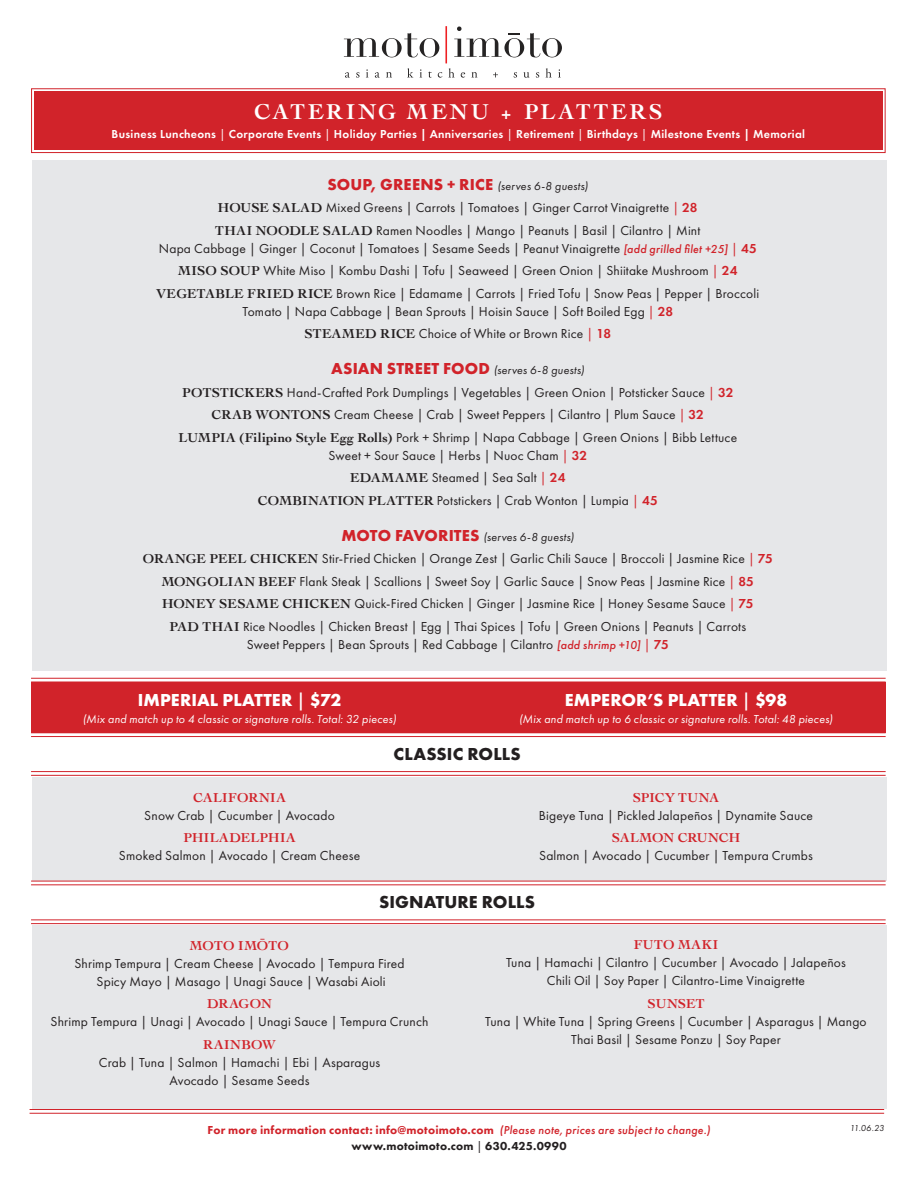
<style>
.page{position:relative;width:918px;height:1188px;background:#fff}
.page>*{position:absolute;margin:0;border:0;box-sizing:border-box;transform-origin:0 0}
.t1{font:700 22.5px "Cochin";letter-spacing:.13em;color:#fff}
.t2{font:700 18px "Futura PT";letter-spacing:.005em;color:#fff}
.t3{font:700 18px "Futura PT";letter-spacing:.005em;color:#231f20}
.t4{font:13.5px "Futura PT";letter-spacing:.01em;color:#231f20}
.t5{font:700 13.5px "Cochin";letter-spacing:.02em;color:#d1232a}
.t6{font:700 13.5px "Cochin";letter-spacing:.04em;color:#d1232a}
.t7{font:italic 12px "Futura PT";letter-spacing:.015em;color:#fff}
.t8{font:600 12px "Futura PT";letter-spacing:.025em;color:#fff}
.t9{font:italic 12px "Futura PT";letter-spacing:.02em;color:#231f20}
.t10{font:800 12px "Futura PT";letter-spacing:.02em;color:#d1232a}
.t11{font:800 12px "Futura PT";letter-spacing:.02em;color:#231f20}
.t12{font:italic 9px "Futura PT";color:#231f20}
.s1{font-weight:400}
.s2{font-weight:700;font-style:normal;font-size:16.5px;color:#d1232a}
.s3{font-family:"Cochin";font-weight:700}
.s4{color:#d1232a}
.s5{font-weight:600;color:#d1232a}
.s6{font-weight:500;font-style:italic;font-size:12px;color:#d1232a}
.s7{font-weight:500}
.s8{font-weight:500;font-style:italic}
</style>
<div class="page">
<div style="left:31px;top:682px;width:855px;height:51px;background:#d1232a"></div>
<div style="left:32px;top:160px;width:854px;height:511px;background:#e6e7e9"></div>
<div style="left:32px;top:777px;width:854px;height:104px;background:#e6e7e9"></div>
<div style="left:32px;top:926px;width:854px;height:183px;background:#e6e7e9"></div>
<hr style="left:31px;top:678px;width:855px;height:1px;background:#d1232a">
<hr style="left:31px;top:736px;width:855px;height:1px;background:#d1232a">
<hr style="left:31px;top:881px;width:855px;height:1px;background:#d1232a">
<hr style="left:31px;top:884px;width:855px;height:1px;background:#d1232a">
<hr style="left:31px;top:771px;width:855px;height:1px;background:#d1232a">
<hr style="left:31px;top:775px;width:855px;height:1px;background:#d1232a">
<hr style="left:31px;top:920px;width:855px;height:1px;background:#d1232a">
<hr style="left:31px;top:923px;width:855px;height:1px;background:#d1232a">
<hr style="left:30px;top:1109px;width:854px;height:1px;background:#d1232a">
<hr style="left:30px;top:1113px;width:854px;height:1px;background:#d1232a">
<svg style="left:31px;top:88px;width:855px;height:66px;background:#d4353c"></svg>
<div style="left:36px;top:93px;width:845px;height:55px;border:1px solid #d1232a"></div>
<svg style="left:344px;top:33px;width:95px;height:24px"></svg>
<svg style="left:454px;top:27px;width:108px;height:30px"></svg>
<svg style="left:345px;top:72px;width:5px;height:6px"></svg>
<svg style="left:356px;top:72px;width:4px;height:6px"></svg>
<svg style="left:366px;top:69px;width:2px;height:8px"></svg>
<svg style="left:375px;top:72px;width:5px;height:6px"></svg>
<svg style="left:386px;top:72px;width:6px;height:5px"></svg>
<svg style="left:407px;top:68px;width:6px;height:9px"></svg>
<svg style="left:420px;top:69px;width:2px;height:8px"></svg>
<svg style="left:428px;top:71px;width:4px;height:7px"></svg>
<svg style="left:438px;top:72px;width:4px;height:6px"></svg>
<svg style="left:448px;top:68px;width:6px;height:9px"></svg>
<svg style="left:461px;top:72px;width:4px;height:6px"></svg>
<svg style="left:471px;top:72px;width:6px;height:5px"></svg>
<svg style="left:493px;top:72px;width:5px;height:5px"></svg>
<svg style="left:514px;top:72px;width:3px;height:6px"></svg>
<svg style="left:524px;top:72px;width:6px;height:6px"></svg>
<svg style="left:536px;top:72px;width:3px;height:6px"></svg>
<svg style="left:546px;top:68px;width:5px;height:9px"></svg>
<svg style="left:558px;top:69px;width:2px;height:8px"></svg>
<hr style="left:445px;top:26px;width:2px;height:37px;background:#ee1f23">
<p class="t1" style="left:254px;top:96px;width:410px">CATERING MENU + PLATTERS</p>
<p class="t8" style="left:112px;top:127px;width:695px">Business Luncheons <span class="s1">|</span> Corporate Events <span class="s1">|</span> Holiday Parties | Anniversaries <span class="s1">|</span> Retirement <span class="s1">|</span> Birthdays <span class="s1">|</span> Milestone Events | Memorial</p>
<p class="t9" style="left:327px;top:179px;width:262px"><span class="s2">SOUP, GREENS + RICE</span> (serves 6-8 guests)</p>
<p class="t4" style="left:218px;top:200px;width:481px"><span class="s3">HOUSE SALAD</span> Mixed Greens | Carrots | Tomatoes | Ginger Carrot Vinaigrette <span class="s4">|</span> <span class="s5">28</span></p>
<p class="t4" style="left:215px;top:222px;width:487px"><span class="s3">THAI NOODLE SALAD</span> Ramen Noodles | Mango | Peanuts | Basil | Cilantro | Mint</p>
<p class="t4" style="left:159px;top:240px;width:599px">Napa Cabbage | Ginger | Coconut | Tomatoes | Sesame Seeds | Peanut Vinaigrette <span class="s6">[add grilled filet +25]</span> <span class="s4">|</span> <span class="s5">45</span></p>
<p class="t4" style="left:178px;top:263px;width:561px"><span class="s3">MISO SOUP</span> White Miso | Kombu Dashi | Tofu | Seaweed | Green Onion | Shiitake Mushroom <span class="s4">|</span> <span class="s5">24</span></p>
<p class="t4" style="left:156px;top:285px;width:604px"><span class="s3">VEGETABLE FRIED RICE</span> Brown Rice | Edamame | Carrots | Fried Tofu | Snow Peas | Pepper | Broccoli</p>
<p class="t4" style="left:242px;top:303px;width:432px">Tomato | Napa Cabbage | Bean Sprouts | Hoisin Sauce | Soft Boiled Egg <span class="s4">|</span> <span class="s5">28</span></p>
<p class="t4" style="left:305px;top:326px;width:308px"><span class="s3">STEAMED RICE</span> Choice of White or Brown Rice <span class="s4">|</span> <span class="s5">18</span></p>
<p class="t9" style="left:331px;top:363px;width:255px"><span class="s2">ASIAN STREET FOOD</span> (serves 6-8 guests)</p>
<p class="t4" style="left:182px;top:384px;width:553px"><span class="s3">POTSTICKERS</span> Hand-Crafted Pork Dumplings | Vegetables | Green Onion | Potsticker Sauce <span class="s4">|</span> <span class="s5">32</span></p>
<p class="t4" style="left:212px;top:407px;width:494px"><span class="s3">CRAB WONTONS</span> Cream Cheese | Crab | Sweet Peppers | Cilantro | Plum Sauce <span class="s4">|</span> <span class="s5">32</span></p>
<p class="t4" style="left:178px;top:429px;width:560px"><span class="s3">LUMPIA (Filipino Style Egg Rolls)</span> Pork + Shrimp | Napa Cabbage | Green Onions | Bibb Lettuce</p>
<p class="t4" style="left:329px;top:447px;width:260px">Sweet + Sour Sauce | Herbs | Nuoc Cham <span class="s4">|</span> <span class="s5">32</span></p>
<p class="t4" style="left:350px;top:470px;width:217px"><span class="s3">EDAMAME</span> Steamed | Sea Salt <span class="s4">|</span> <span class="s5">24</span></p>
<p class="t4" style="left:258px;top:492px;width:401px"><span class="s3">COMBINATION PLATTER</span> Potstickers | Crab Wonton | Lumpia <span class="s4">|</span> <span class="s5">45</span></p>
<p class="t9" style="left:342px;top:530px;width:234px"><span class="s2">MOTO FAVORITES</span> (serves 6-8 guests)</p>
<p class="t4" style="left:143px;top:551px;width:632px"><span class="s3">ORANGE PEEL CHICKEN</span> Stir-Fried Chicken | Orange Zest | Garlic Chili Sauce | Broccoli | Jasmine Rice <span class="s4">|</span> <span class="s5">75</span></p>
<p class="t4" style="left:162px;top:573px;width:594px"><span class="s3">MONGOLIAN BEEF</span> Flank Steak | Scallions | Sweet Soy | Garlic Sauce | Snow Peas | Jasmine Rice <span class="s4">|</span> <span class="s5">85</span></p>
<p class="t4" style="left:162px;top:596px;width:593px"><span class="s3">HONEY SESAME CHICKEN</span> Quick-Fired Chicken | Ginger | Jasmine Rice | Honey Sesame Sauce <span class="s4">|</span> <span class="s5">75</span></p>
<p class="t4" style="left:169px;top:618px;width:578px"><span class="s3">PAD THAI</span> Rice Noodles | Chicken Breast | Egg | Thai Spices | Tofu | Green Onions | Peanuts | Carrots</p>
<p class="t4" style="left:247px;top:636px;width:423px">Sweet Peppers | Bean Sprouts | Red Cabbage | Cilantro <span class="s6">[add shrimp +10]</span> <span class="s4">|</span> <span class="s5">75</span></p>
<p class="t2" style="left:138px;top:689px;width:205px">IMPERIAL PLATTER <span class="s7">|</span> $72</p>
<p class="t7" style="left:83px;top:712px;width:315px">(Mix and match up to 4 classic or signature rolls. Total: 32 pieces)</p>
<p class="t2" style="left:565px;top:689px;width:224px">EMPEROR’S PLATTER <span class="s7">|</span> $98</p>
<p class="t7" style="left:519px;top:712px;width:315px">(Mix and match up to 6 classic or signature rolls. Total: 48 pieces)</p>
<p class="t5" style="left:193px;top:788px;width:94px">CALIFORNIA</p>
<p class="t4" style="left:144px;top:807px;width:192px">Snow Crab | Cucumber | Avocado</p>
<p class="t5" style="left:183px;top:829px;width:114px">PHILADELPHIA</p>
<p class="t4" style="left:119px;top:848px;width:243px">Smoked Salmon | Avocado | Cream Cheese</p>
<p class="t3" style="left:393px;top:742px;width:129px">CLASSIC ROLLS</p>
<p class="t5" style="left:633px;top:788px;width:88px">SPICY TUNA</p>
<p class="t4" style="left:539px;top:807px;width:276px">Bigeye Tuna | Pickled Jalapeños | Dynamite Sauce</p>
<p class="t5" style="left:612px;top:829px;width:130px">SALMON CRUNCH</p>
<p class="t4" style="left:539px;top:848px;width:275px">Salmon | Avocado | Cucumber | Tempura Crumbs</p>
<p class="t3" style="left:379px;top:891px;width:157px">SIGNATURE ROLLS</p>
<p class="t5" style="left:190px;top:936px;width:101px">MOTO IMŌTO</p>
<p class="t4" style="left:74px;top:955px;width:332px">Shrimp Tempura | Cream Cheese | Avocado | Tempura Fired</p>
<p class="t4" style="left:97px;top:973px;width:291px">Spicy Mayo | Masago | Unagi Sauce | Wasabi Aioli</p>
<p class="t5" style="left:207px;top:995px;width:66px">DRAGON</p>
<p class="t4" style="left:51px;top:1014px;width:379px">Shrimp Tempura | Unagi | Avocado | Unagi Sauce | Tempura Crunch</p>
<p class="t6" style="left:203px;top:1035px;width:74px">RAINBOW</p>
<p class="t4" style="left:99px;top:1054px;width:283px">Crab | Tuna | Salmon | Hamachi | Ebi | Asparagus</p>
<p class="t4" style="left:170px;top:1072px;width:141px">Avocado | Sesame Seeds</p>
<p class="t6" style="left:634px;top:936px;width:86px">FUTO MAKI</p>
<p class="t4" style="left:506px;top:955px;width:341px">Tuna | Hamachi | Cilantro | Cucumber | Avocado | Jalapeños</p>
<p class="t4" style="left:547px;top:973px;width:259px">Chili Oil | Soy Paper | Cilantro-Lime Vinaigrette</p>
<p class="t5" style="left:647px;top:994px;width:59px">SUNSET</p>
<p class="t4" style="left:485px;top:1013px;width:383px">Tuna | White Tuna | Spring Greens | Cucumber | Asparagus | Mango</p>
<p class="t4" style="left:571px;top:1031px;width:211px">Thai Basil | Sesame Ponzu | Soy Paper</p>
<p class="t10" style="left:208px;top:1122px;width:504px">For more information contact: info@motoimoto.com <span class="s8">(Please note, prices are subject to change.)</span></p>
<p class="t11" style="left:351px;top:1139px;width:217px">www.motoimoto.com <span class="s1">|</span> 630.425.0990</p>
<p class="t12" style="left:850px;top:1123px;width:36px">11.06.23</p>
</div>
